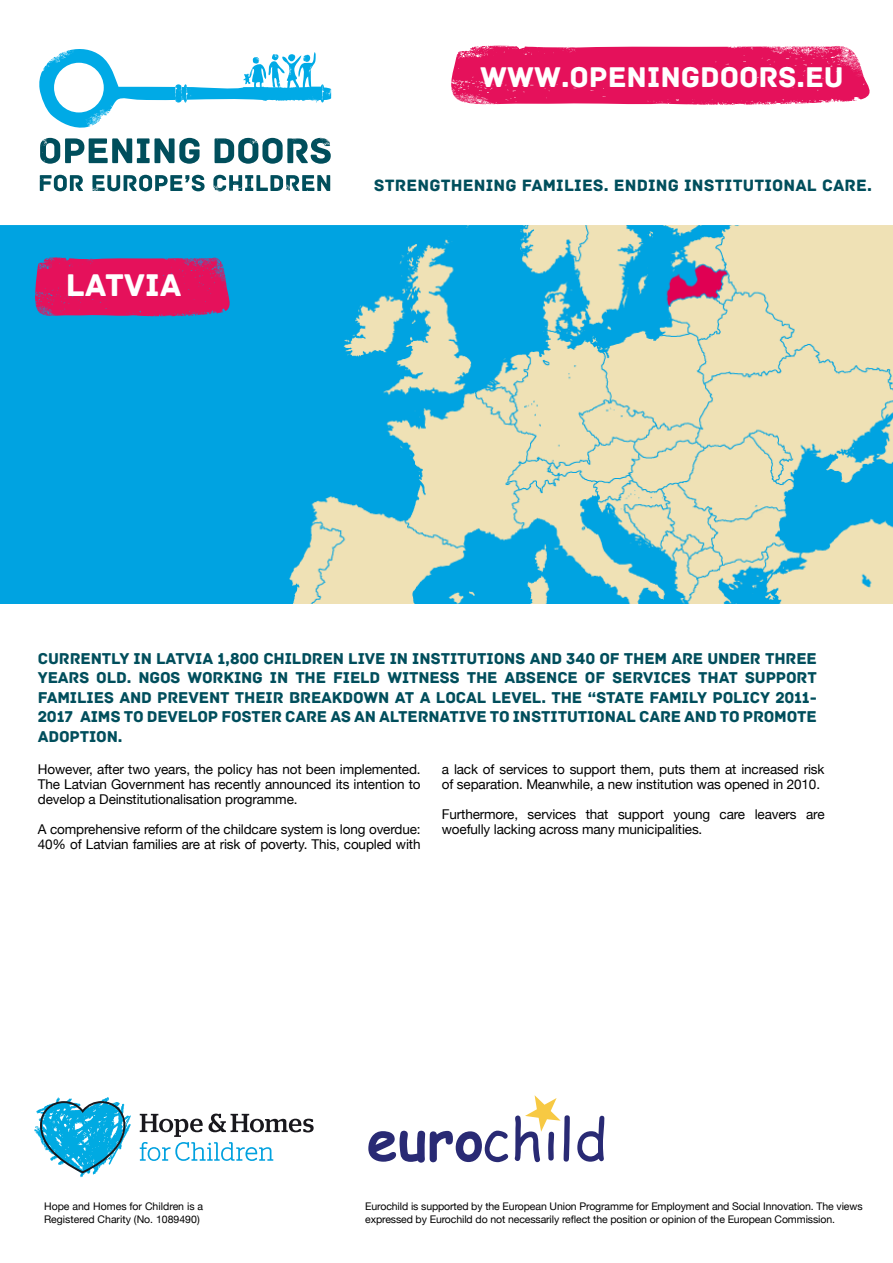
<style>
.page{position:relative;width:893px;height:1263px;background:#fff}
.page>*{position:absolute;margin:0;border:0;box-sizing:border-box;transform-origin:0 0}
.t1{font:33px "Archive";color:#fff}
.t2{font:30px "Archive";color:#fff}
.t3{font:17.25px "Archive";letter-spacing:.01em;color:#004e5c}
.t4{font:16.5px/19.5px "Archive";letter-spacing:-.01em;color:#004e5c;text-align:justify}
.t5{font:13.5px/15px "Helvetica Neue";letter-spacing:-.01em;color:#000}
.t6{font:10.5px/13.4px "Helvetica Neue";letter-spacing:-.01em;color:#000}
</style>
<div class="page">
<svg style="left:40px;top:138px;width:291px;height:53px"></svg>
<svg style="left:39px;top:49px;width:292px;height:79px"></svg>
<img style="left:0;top:225px;width:893px;height:378px">
<img style="left:34px;top:1097px;width:97px;height:81px">
<svg style="left:140px;top:1113px;width:174px;height:48px"></svg>
<svg style="left:40px;top:1101px;width:85px;height:72px"></svg>
<svg style="left:368px;top:1131px;width:140px;height:32px"></svg>
<svg style="left:577px;top:1116px;width:27px;height:46px"></svg>
<svg style="left:515px;top:1095px;width:55px;height:67px"></svg>
<svg style="left:451px;top:46px;width:419px;height:59px;background:#e72669"></svg>
<svg style="left:35px;top:257px;width:197px;height:60px;background:#ca216a"></svg>
<h2 class="t2" style="left:480px;top:60px;width:365px">WWW.OPENINGDOORS.EU</h2>
<h1 class="t1" style="left:66px;top:265px;width:117px">LATVIA</h1>
<p class="t3" style="left:374px;top:175px;width:499px">STRENGTHENING FAMILIES. ENDING INSTITUTIONAL CARE.</p>
<p class="t4" style="left:38px;top:649px;width:780px">CURRENTLY IN LATVIA 1,800 CHILDREN LIVE IN INSTITUTIONS AND 340 OF THEM ARE UNDER THREE YEARS OLD. NGOS WORKING IN THE FIELD WITNESS THE ABSENCE OF SERVICES THAT SUPPORT FAMILIES AND PREVENT THEIR BREAKDOWN AT A LOCAL LEVEL. THE “STATE FAMILY POLICY 2011- 2017″ AIMS TO DEVELOP FOSTER CARE AS AN ALTERNATIVE TO INSTITUTIONAL CARE AND TO PROMOTE ADOPTION.</p>
<p class="t5" style="left:38px;top:762px;width:384px;text-align:justify">However, after two years, the policy has not been implemented.<br>The Latvian Government has recently announced its intention to develop a Deinstitutionalisation programme.</p>
<p class="t5" style="left:38px;top:822px;width:384px">A comprehensive reform of the childcare system is long overdue:<br>40% of Latvian families are at risk of poverty. This, coupled with</p>
<p class="t5" style="left:442px;top:762px;width:384px">a lack of services to support them, puts them at increased risk of separation. Meanwhile, a new institution was opened in 2010.</p>
<p class="t5" style="left:442px;top:807px;width:384px">Furthermore, services that support young care leavers are woefully lacking across many municipalities.</p>
<p class="t6" style="left:44px;top:1200px;width:161px">Hope and Homes for Children is a<br>Registered Charity (No. 1089490)</p>
<p class="t6" style="left:365px;top:1200px;width:499px">Eurochild is supported by the European Union Programme for Employment and Social Innovation. The views expressed by Eurochild do not necessarily reflect the position or opinion of the European Commission.</p>
</div>
